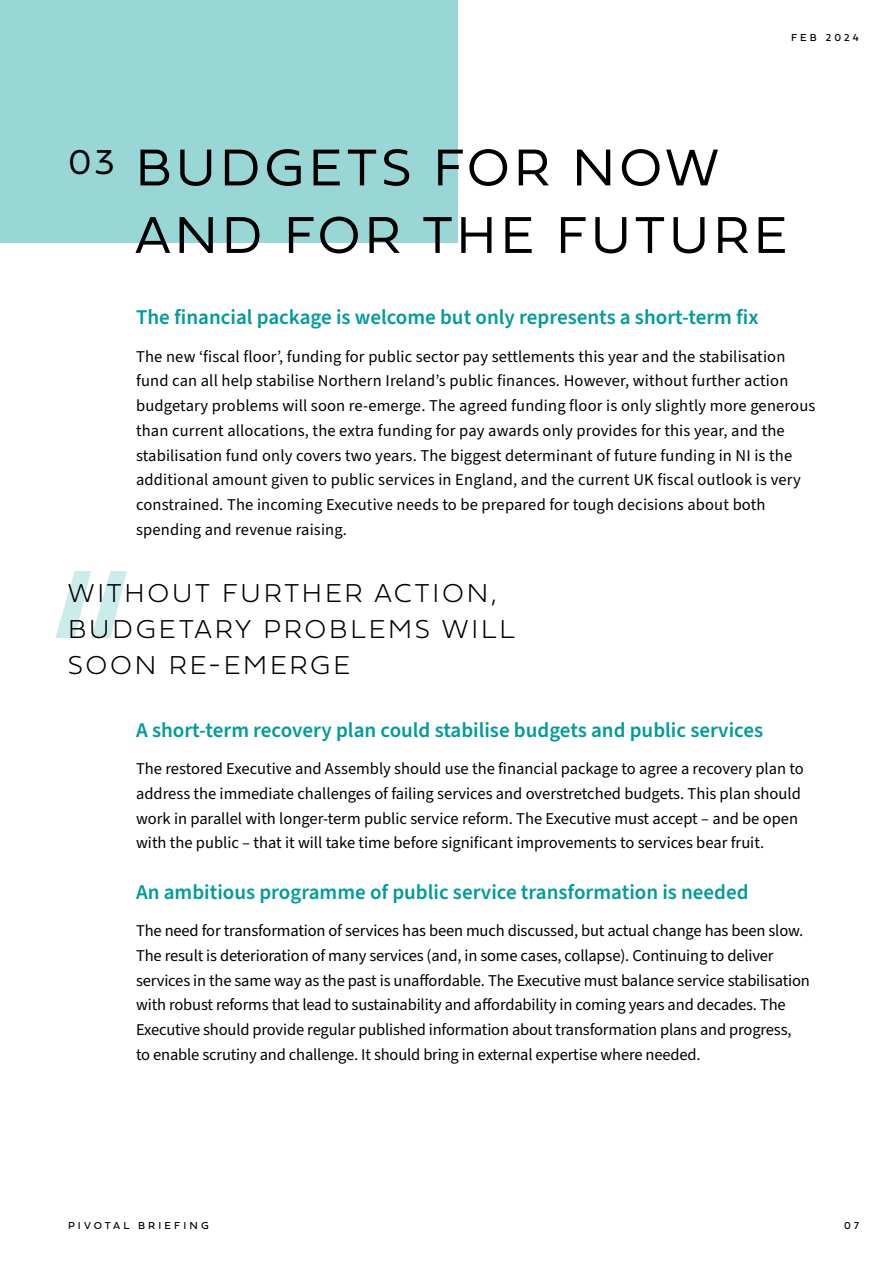
<style>
.page{position:relative;width:893px;height:1263px;background:#fff}
.page>*{position:absolute;margin:0;border:0;box-sizing:border-box;transform-origin:0 0}
.t1{font:54px/67.5px "Fieldwork Geo Light";letter-spacing:.065em;color:#000}
.t2{font:36px "Fieldwork Geo Light";color:#000}
.t3{font:100 27px/36px "Fieldwork Geo";letter-spacing:.09em;color:#000}
.t4{font:600 21px "Source Sans Pro";color:#009c99}
.t5{font:16.5px/24.8px "Source Sans Pro";color:#000}
.t6{font:10.5px "Fieldwork Geo Regular";letter-spacing:.3em;color:#000}
</style>
<div class="page">
<div style="left:0;top:0;width:458px;height:242px;background:#99d7d6"></div>
<svg style="left:55px;top:571px;width:72px;height:67px"></svg>
<p class="t6" style="left:791px;top:29px;width:69px">FEB 2024</p>
<h2 class="t2" style="left:68px;top:134px;width:48px">03</h2>
<h1 class="t1" style="left:135px;top:131px;width:654px">BUDGETS FOR NOW<br>AND FOR THE FUTURE</h1>
<p class="t4" style="left:136px;top:303px;width:624px">The financial package is welcome but only represents a short-term fix</p>
<p class="t5" style="left:136px;top:344px;width:681px">The new ‘fiscal floor’, funding for public sector pay settlements this year and the stabilisation fund can all help stabilise Northern Ireland’s public finances. However, without further action budgetary problems will soon re-emerge. The agreed funding floor is only slightly more generous than current allocations, the extra funding for pay awards only provides for this year, and the stabilisation fund only covers two years. The biggest determinant of future funding in NI is the additional amount given to public services in England, and the current UK fiscal outlook is very constrained. The incoming Executive needs to be prepared for tough decisions about both spending and revenue raising.</p>
<h3 class="t3" style="left:68px;top:573px;width:449px">WITHOUT FURTHER ACTION,<br>BUDGETARY PROBLEMS WILL<br>SOON RE-EMERGE</h3>
<p class="t4" style="left:136px;top:716px;width:629px">A short-term recovery plan could stabilise budgets and public services</p>
<p class="t5" style="left:136px;top:757px;width:669px">The restored Executive and Assembly should use the financial package to agree a recovery plan to address the immediate challenges of failing services and overstretched budgets. This plan should work in parallel with longer-term public service reform. The Executive must accept – and be open with the public – that it will take time before significant improvements to services bear fruit.</p>
<p class="t4" style="left:136px;top:878px;width:614px">An ambitious programme of public service transformation is needed</p>
<p class="t5" style="left:136px;top:919px;width:675px">The need for transformation of services has been much discussed, but actual change has been slow.<br>The result is deterioration of many services (and, in some cases, collapse). Continuing to deliver services in the same way as the past is unaffordable. The Executive must balance service stabilisation with robust reforms that lead to sustainability and affordability in coming years and decades. The Executive should provide regular published information about transformation plans and progress,<br>to enable scrutiny and challenge. It should bring in external expertise where needed.</p>
<p class="t6" style="left:68px;top:1217px;width:142px">PIVOTAL BRIEFING</p>
<p class="t6" style="left:844px;top:1217px;width:16px">0 7</p>
</div>
